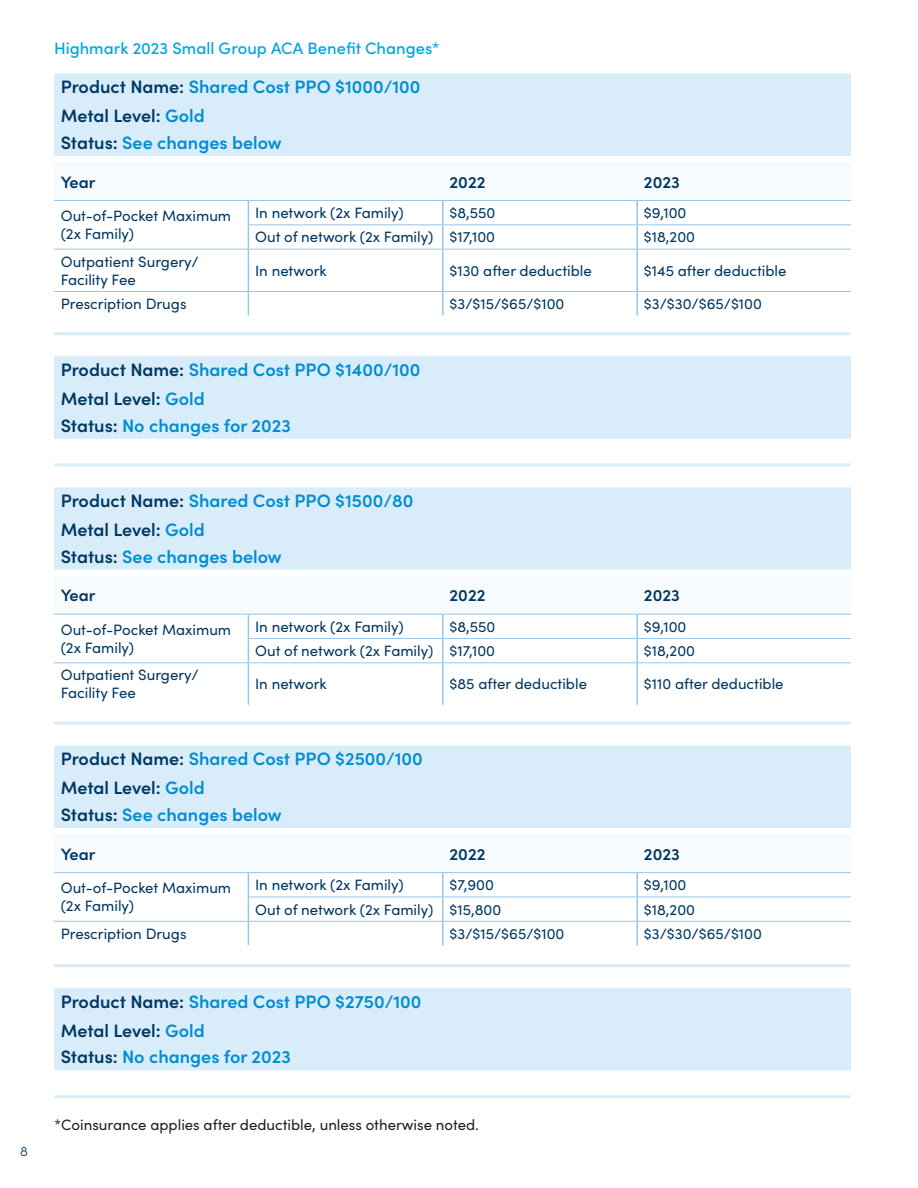
<style>
.page{position:relative;width:918px;height:1188px;background:#fff}
.page>*{position:absolute;margin:0;border:0;box-sizing:border-box;transform-origin:0 0}
.t1{font:600 18px "Sofia Pro";color:#008dd1}
.t2{font:600 18px "Sofia Pro";letter-spacing:-.005em;color:#003863}
.t3{font:500 16.5px "Sofia Pro";color:#00a5e3}
.Main_Body_Cell_1{font:600 16.5px "Sofia Pro";color:#003863}
.Main_Body_Cell_1-2{font:15px/18px "Sofia Pro";color:#003863}
.t4{font:15px "Sofia Pro";color:#231f20}
.t5{font:300 13.5px "Sofia Pro";color:#003863}
.s1{color:#003863}
.s2{color:#008dd1}
</style>
<div class="page">
<div style="left:54px;top:73px;width:797px;height:83px;background:#d8edf9"></div>
<hr style="left:443px;top:249px;width:193px;height:1px;background:#98c5e9">
<hr style="left:638px;top:249px;width:213px;height:1px;background:#98c5e9">
<hr style="left:443px;top:291px;width:193px;height:1px;background:#98c5e9">
<hr style="left:638px;top:291px;width:213px;height:1px;background:#98c5e9">
<svg style="left:54px;top:200px;width:797px;height:49px"></svg>
<hr style="left:442px;top:225px;width:2px;height:24px;background:#98c5e9">
<hr style="left:54px;top:249px;width:194px;height:1px;background:#98c5e9">
<hr style="left:248px;top:249px;width:195px;height:1px;background:#98c5e9">
<hr style="left:54px;top:291px;width:194px;height:1px;background:#98c5e9">
<hr style="left:248px;top:291px;width:195px;height:1px;background:#98c5e9">
<hr style="left:248px;top:250px;width:1px;height:41px;background:#98c5e9">
<hr style="left:442px;top:250px;width:2px;height:41px;background:#98c5e9">
<svg style="left:248px;top:292px;width:1px;height:23px"></svg>
<hr style="left:442px;top:292px;width:2px;height:23px;background:#98c5e9">
<hr style="left:636px;top:201px;width:2px;height:24px;background:#98c5e9">
<hr style="left:636px;top:225px;width:2px;height:24px;background:#98c5e9">
<hr style="left:636px;top:249px;width:2px;height:42px;background:#98c5e9">
<hr style="left:636px;top:291px;width:2px;height:24px;background:#98c5e9">
<hr style="left:54px;top:332px;width:796px;height:3px;background:#d9edf9">
<div style="left:54px;top:356px;width:797px;height:83px;background:#d8edf9"></div>
<hr style="left:54px;top:463px;width:796px;height:3px;background:#d9edf9">
<div style="left:54px;top:487px;width:797px;height:83px;background:#d8edf9"></div>
<hr style="left:443px;top:662px;width:193px;height:1px;background:#98c5e9">
<hr style="left:638px;top:662px;width:213px;height:1px;background:#98c5e9">
<svg style="left:54px;top:613px;width:797px;height:49px"></svg>
<hr style="left:442px;top:638px;width:2px;height:24px;background:#98c5e9">
<hr style="left:54px;top:662px;width:194px;height:1px;background:#98c5e9">
<hr style="left:248px;top:662px;width:195px;height:1px;background:#98c5e9">
<hr style="left:248px;top:663px;width:1px;height:42px;background:#98c5e9">
<hr style="left:442px;top:663px;width:2px;height:42px;background:#98c5e9">
<hr style="left:636px;top:615px;width:2px;height:23px;background:#98c5e9">
<hr style="left:636px;top:638px;width:2px;height:25px;background:#98c5e9">
<hr style="left:636px;top:663px;width:2px;height:42px;background:#98c5e9">
<hr style="left:54px;top:722px;width:796px;height:3px;background:#d9edf9">
<div style="left:54px;top:746px;width:797px;height:82px;background:#d8edf9"></div>
<svg style="left:54px;top:872px;width:797px;height:73px"></svg>
<hr style="left:442px;top:922px;width:2px;height:23px;background:#98c5e9">
<hr style="left:636px;top:873px;width:2px;height:24px;background:#98c5e9">
<hr style="left:636px;top:897px;width:2px;height:24px;background:#98c5e9">
<hr style="left:636px;top:921px;width:2px;height:24px;background:#98c5e9">
<hr style="left:54px;top:964px;width:796px;height:3px;background:#d9edf9">
<div style="left:54px;top:988px;width:797px;height:82px;background:#d8edf9"></div>
<hr style="left:54px;top:1095px;width:796px;height:3px;background:#d9edf9">
<p class="t5" style="left:20px;top:1141px;width:9px">8</p>
<p class="t3" style="left:54px;top:36px;width:387px">Highmark 2023 Small Group ACA Benefit Changes*</p>
<p class="t1" style="left:61px;top:73px;width:361px"><span class="s1">Product Name:</span> Shared Cost PPO $1000/100</p>
<p class="t2" style="left:61px;top:102px;width:146px">Metal Level: <span class="s2">Gold</span></p>
<p class="t1" style="left:61px;top:129px;width:223px"><span class="s1">Status:</span> See changes below</p>
<p class="Main_Body_Cell_1" style="left:61px;top:169px;width:36px">Year</p>
<p class="Main_Body_Cell_1" style="left:450px;top:169px;width:38px">2022</p>
<p class="Main_Body_Cell_1" style="left:644px;top:169px;width:37px">2023</p>
<p class="Main_Body_Cell_1-2" style="left:61px;top:206px;width:172px">Out-of-Pocket Maximum (2x Family)</p>
<p class="Main_Body_Cell_1-2" style="left:255px;top:203px;width:150px">In network (2x Family)</p>
<p class="Main_Body_Cell_1-2" style="left:450px;top:203px;width:47px">$8,550</p>
<p class="Main_Body_Cell_1-2" style="left:644px;top:203px;width:44px">$9,100</p>
<p class="Main_Body_Cell_1-2" style="left:255px;top:227px;width:180px">Out of network (2x Family)</p>
<p class="Main_Body_Cell_1-2" style="left:450px;top:227px;width:47px">$17,100</p>
<p class="Main_Body_Cell_1-2" style="left:644px;top:227px;width:53px">$18,200</p>
<p class="Main_Body_Cell_1-2" style="left:61px;top:252px;width:139px">Outpatient Surgery/<br>Facility Fee</p>
<p class="Main_Body_Cell_1-2" style="left:255px;top:261px;width:73px">In network</p>
<p class="Main_Body_Cell_1-2" style="left:450px;top:261px;width:144px">$130 after deductible</p>
<p class="Main_Body_Cell_1-2" style="left:644px;top:261px;width:144px">$145 after deductible</p>
<p class="Main_Body_Cell_1-2" style="left:61px;top:294px;width:127px">Prescription Drugs</p>
<p class="Main_Body_Cell_1-2" style="left:450px;top:294px;width:116px">$3/$15/$65/$100</p>
<p class="Main_Body_Cell_1-2" style="left:644px;top:294px;width:119px">$3/$30/$65/$100</p>
<p class="t1" style="left:61px;top:356px;width:361px"><span class="s1">Product Name:</span> Shared Cost PPO $1400/100</p>
<p class="t2" style="left:61px;top:385px;width:146px">Metal Level: <span class="s2">Gold</span></p>
<p class="t1" style="left:61px;top:412px;width:232px"><span class="s1">Status:</span> No changes for 2023</p>
<p class="t1" style="left:61px;top:487px;width:354px"><span class="s1">Product Name:</span> Shared Cost PPO $1500/80</p>
<p class="t2" style="left:61px;top:516px;width:146px">Metal Level: <span class="s2">Gold</span></p>
<p class="t1" style="left:61px;top:543px;width:223px"><span class="s1">Status:</span> See changes below</p>
<p class="Main_Body_Cell_1" style="left:61px;top:583px;width:36px">Year</p>
<p class="Main_Body_Cell_1" style="left:450px;top:583px;width:38px">2022</p>
<p class="Main_Body_Cell_1" style="left:644px;top:583px;width:37px">2023</p>
<p class="Main_Body_Cell_1-2" style="left:61px;top:620px;width:172px">Out-of-Pocket Maximum (2x Family)</p>
<p class="Main_Body_Cell_1-2" style="left:255px;top:617px;width:150px">In network (2x Family)</p>
<p class="Main_Body_Cell_1-2" style="left:450px;top:617px;width:47px">$8,550</p>
<p class="Main_Body_Cell_1-2" style="left:644px;top:617px;width:44px">$9,100</p>
<p class="Main_Body_Cell_1-2" style="left:255px;top:641px;width:180px">Out of network (2x Family)</p>
<p class="Main_Body_Cell_1-2" style="left:450px;top:641px;width:47px">$17,100</p>
<p class="Main_Body_Cell_1-2" style="left:644px;top:641px;width:53px">$18,200</p>
<p class="Main_Body_Cell_1-2" style="left:61px;top:665px;width:139px">Outpatient Surgery/<br>Facility Fee</p>
<p class="Main_Body_Cell_1-2" style="left:255px;top:674px;width:73px">In network</p>
<p class="Main_Body_Cell_1-2" style="left:450px;top:674px;width:139px">$85 after deductible</p>
<p class="Main_Body_Cell_1-2" style="left:644px;top:674px;width:141px">$110 after deductible</p>
<p class="t1" style="left:61px;top:745px;width:364px"><span class="s1">Product Name:</span> Shared Cost PPO $2500/100</p>
<p class="t2" style="left:61px;top:775px;width:146px">Metal Level: <span class="s2">Gold</span></p>
<p class="t1" style="left:61px;top:801px;width:223px"><span class="s1">Status:</span> See changes below</p>
<p class="Main_Body_Cell_1" style="left:61px;top:841px;width:36px">Year</p>
<p class="Main_Body_Cell_1" style="left:450px;top:841px;width:38px">2022</p>
<p class="Main_Body_Cell_1" style="left:644px;top:841px;width:37px">2023</p>
<p class="Main_Body_Cell_1-2" style="left:61px;top:878px;width:172px">Out-of-Pocket Maximum (2x Family)</p>
<p class="Main_Body_Cell_1-2" style="left:255px;top:875px;width:150px">In network (2x Family)</p>
<p class="Main_Body_Cell_1-2" style="left:450px;top:875px;width:46px">$7,900</p>
<p class="Main_Body_Cell_1-2" style="left:644px;top:875px;width:44px">$9,100</p>
<p class="Main_Body_Cell_1-2" style="left:255px;top:899px;width:180px">Out of network (2x Family)</p>
<p class="Main_Body_Cell_1-2" style="left:450px;top:899px;width:53px">$15,800</p>
<p class="Main_Body_Cell_1-2" style="left:644px;top:899px;width:53px">$18,200</p>
<p class="Main_Body_Cell_1-2" style="left:61px;top:924px;width:127px">Prescription Drugs</p>
<p class="Main_Body_Cell_1-2" style="left:450px;top:924px;width:116px">$3/$15/$65/$100</p>
<p class="Main_Body_Cell_1-2" style="left:644px;top:924px;width:119px">$3/$30/$65/$100</p>
<p class="t1" style="left:61px;top:988px;width:362px"><span class="s1">Product Name:</span> Shared Cost PPO $2750/100</p>
<p class="t2" style="left:61px;top:1017px;width:146px">Metal Level: <span class="s2">Gold</span></p>
<p class="t1" style="left:61px;top:1043px;width:232px"><span class="s1">Status:</span> No changes for 2023</p>
<p class="t4" style="left:54px;top:1114px;width:426px">*Coinsurance applies after deductible, unless otherwise noted.</p>
</div>
